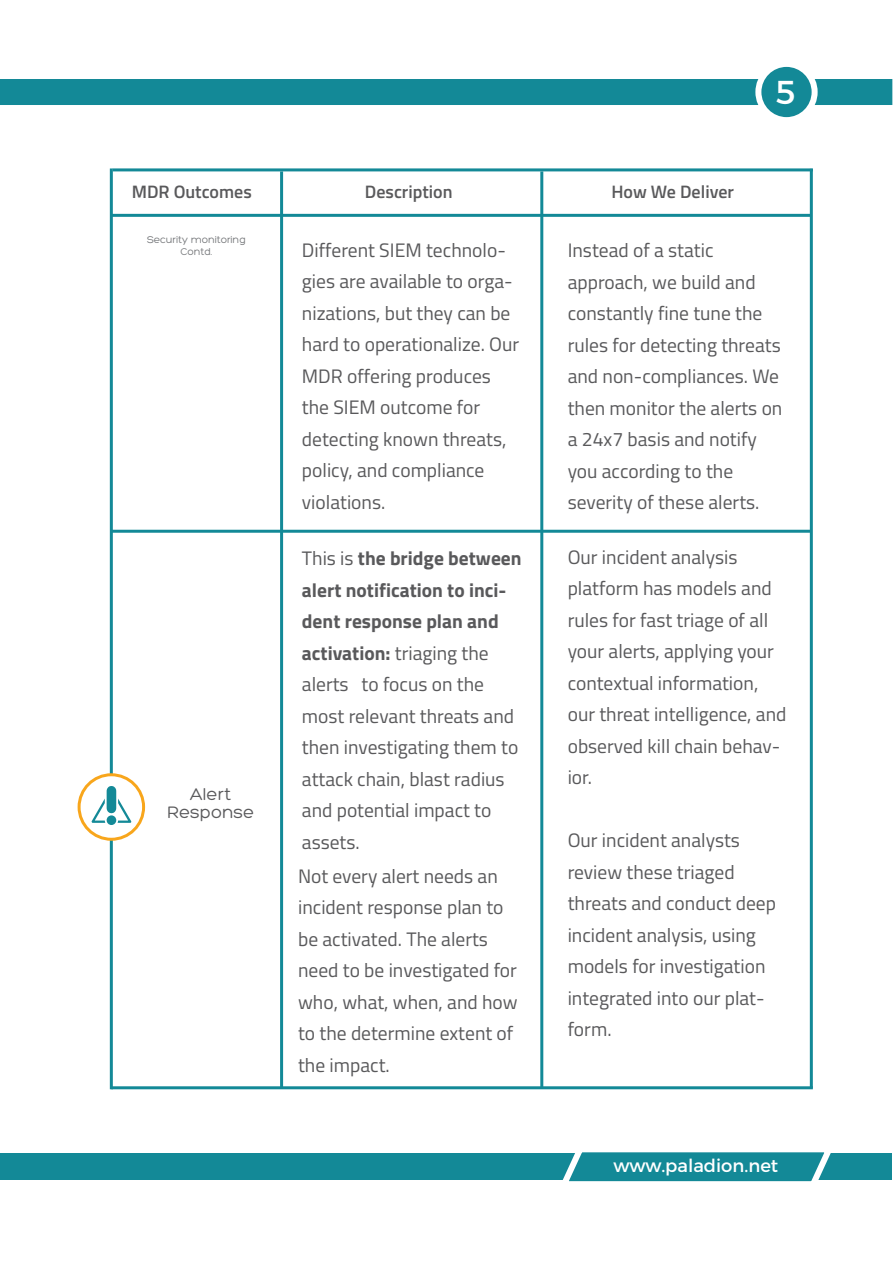
<style>
.page{position:relative;width:893px;height:1263px;background:#fff}
.page>*{position:absolute;margin:0;border:0;box-sizing:border-box;transform-origin:0 0}
.t1{font:33px "Montserrat";color:#fff}
.t2{font:19.5px/31.5px "Titillium";color:#59595b}
.t3{font:600 18px "Titillium";color:#59595b}
.t4{font:18px "Montserrat";color:#fff}
.t5{font:18px/18px "Hero";color:#59595b;text-align:center}
.t6{font:10.5px/12px "Hero";letter-spacing:-.005em;color:#76787b;text-align:center}
.s1{font-weight:700}
</style>
<div class="page">
<div style="left:0;top:79px;width:892px;height:26px;background:#138997"></div>
<div style="left:758px;top:64px;width:57px;height:56px;background:#138997;border-radius:50%"></div>
<div style="left:755px;top:61px;width:63px;height:62px;border:6px solid #fff;border-radius:50%"></div>
<div style="left:0;top:1154px;width:892px;height:26px;background:#138997"></div>
<svg style="left:555px;top:1152px;width:283px;height:30px"></svg>
<hr style="left:113px;top:168px;width:700px;height:3px;background:#138997">
<hr style="left:111px;top:214px;width:700px;height:3px;background:#138997">
<hr style="left:111px;top:530px;width:700px;height:3px;background:#138997">
<hr style="left:111px;top:1086px;width:702px;height:3px;background:#138997">
<hr style="left:280px;top:171px;width:3px;height:917px;background:#138997">
<hr style="left:540px;top:171px;width:3px;height:917px;background:#138997">
<hr style="left:810px;top:169px;width:3px;height:919px;background:#138997">
<hr style="left:110px;top:168px;width:3px;height:921px;background:#138997">
<svg style="left:79px;top:775px;width:65px;height:64px"></svg>
<div style="left:78px;top:773px;width:67px;height:68px;border:3px solid #f8a61c;border-radius:50%"></div>
<svg style="left:91px;top:786px;width:40px;height:37px"></svg>
<div style="left:107px;top:815px;width:9px;height:10px;background:#138997;border-radius:50%"></div>
<p class="t3" style="left:132px;top:178px;width:122px">MDR Outcomes</p>
<p class="t3" style="left:365px;top:178px;width:89px">Description</p>
<p class="t3" style="left:612px;top:178px;width:124px">How We Deliver</p>
<h1 class="t1" style="left:775px;top:65px;width:22px">5</h1>
<p class="t6" style="left:147px;top:234px;width:100px">Security monitoring<br>Contd.</p>
<p class="t5" style="left:167px;top:785px;width:89px">Alert<br>Response</p>
<p class="t2" style="left:302px;top:233px;width:219px">Different SIEM technolo&shy;gies are available to orga&shy;nizations, but they can be hard to operationalize. Our<br>MDR offering produces the SIEM outcome for detecting known threats, policy, and compliance violations.</p>
<p class="t2" style="left:568px;top:233px;width:216px">Instead of a static approach, we build and constantly fine tune the rules for detecting threats and non-compliances. We then monitor the alerts on a 24x7 basis and notify you according to the severity of these alerts.</p>
<p class="t2" style="left:302px;top:542px;width:221px">This is <span class="s1">the bridge between alert notification to inci&shy;dent response plan and activation:</span> triaging the alerts to focus on the most relevant threats and then investigating them to attack chain, blast radius and potential impact to assets.</p>
<p class="t2" style="left:298px;top:859px;width:221px">Not every alert needs an incident response plan to be activated. The alerts need to be investigated for who, what, when, and how to the determine extent of the impact.</p>
<p class="t2" style="left:568px;top:540px;width:220px">Our incident analysis platform has models and rules for fast triage of all your alerts, applying your contextual information, our threat intelligence, and observed kill chain behav&shy;ior.</p>
<p class="t2" style="left:568px;top:824px;width:210px">Our incident analysts review these triaged threats and conduct deep incident analysis, using models for investigation integrated into our plat&shy;form.</p>
<p class="t4" style="left:613px;top:1151px;width:166px">www.paladion.net</p>
</div>
